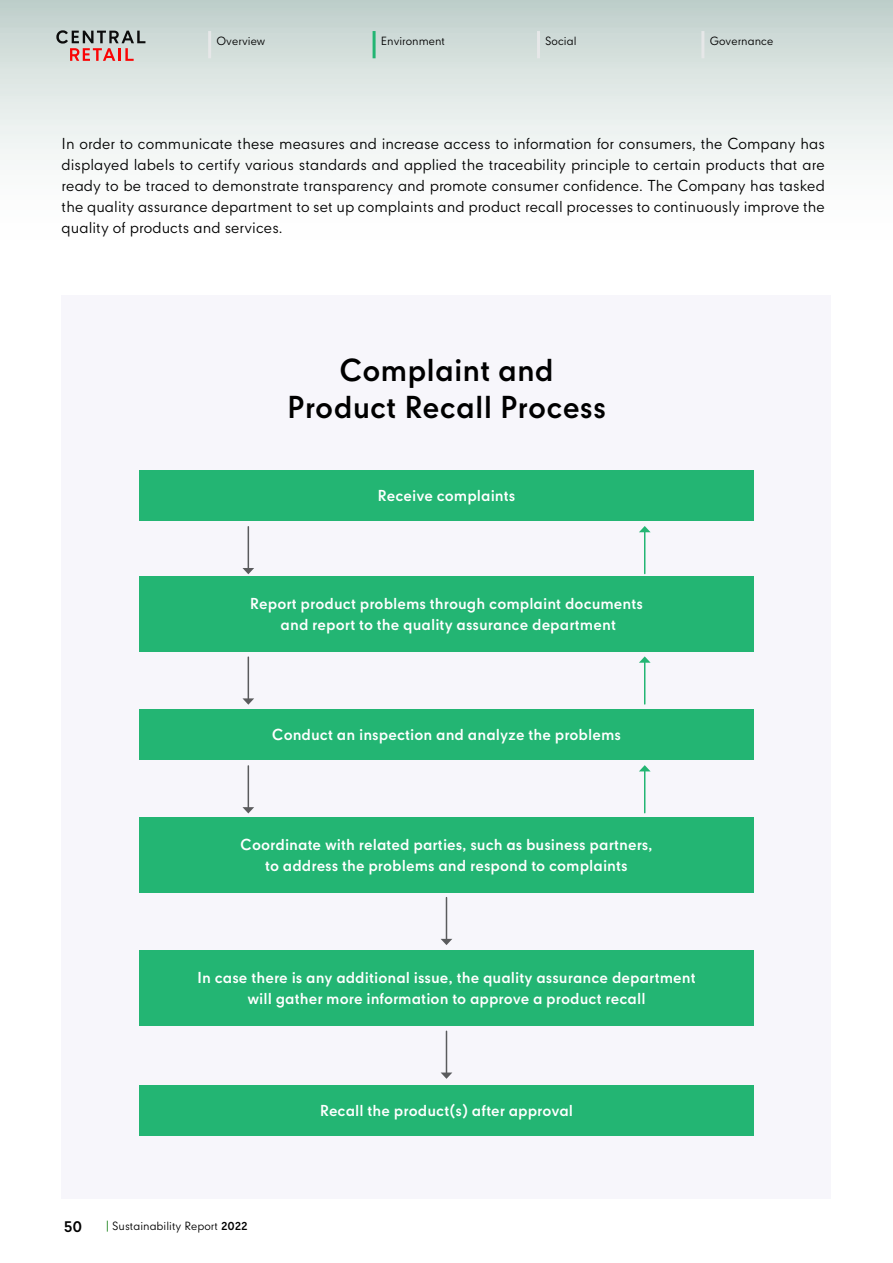
<style>
.page{position:relative;width:893px;height:1263px;background:#fff}
.page>*{position:absolute;margin:0;border:0;box-sizing:border-box;transform-origin:0 0}
.t1{font:700 30px/37.5px "CPN";color:#000;text-align:center}
.t2{font:15px/21px "CPN";color:#000;text-align:justify}
.t3{font:700 15px/21px "CPN";color:#fff;text-align:center}
.t4{font:700 15px "CPN";color:#000}
.t5{font:11.25px "CPN";color:#000}
.s1{color:#0e7c0e}
.s2{font-weight:700}
</style>
<div class="page">
<svg style="left:56px;top:30px;width:89px;height:31px;background:#b6a2a0"></svg>
<hr style="left:208px;top:31px;width:3px;height:27px;background:#e6e7e8">
<hr style="left:373px;top:31px;width:3px;height:27px;background:#23b573">
<hr style="left:537px;top:31px;width:3px;height:27px;background:#e6e7e8">
<hr style="left:701px;top:31px;width:3px;height:27px;background:#e6e7e8">
<div style="left:62px;top:296px;width:769px;height:903px;background:#f7f6fb"></div>
<hr style="left:248px;top:657px;width:1px;height:42px;background:#5a5b5d">
<svg style="left:242px;top:698px;width:12px;height:7px"></svg>
<hr style="left:248px;top:766px;width:1px;height:42px;background:#5a5b5d">
<svg style="left:242px;top:807px;width:12px;height:6px"></svg>
<hr style="left:446px;top:897px;width:1px;height:42px;background:#5a5b5d">
<svg style="left:441px;top:939px;width:11px;height:6px"></svg>
<hr style="left:446px;top:1031px;width:1px;height:42px;background:#5a5b5d">
<svg style="left:441px;top:1072px;width:11px;height:7px"></svg>
<div style="left:139px;top:576px;width:615px;height:76px;background:#23b573"></div>
<div style="left:139px;top:709px;width:615px;height:51px;background:#23b573"></div>
<div style="left:139px;top:1085px;width:615px;height:51px;background:#23b573"></div>
<div style="left:139px;top:817px;width:615px;height:76px;background:#23b573"></div>
<div style="left:139px;top:950px;width:615px;height:75px;background:#23b573"></div>
<div style="left:139px;top:470px;width:615px;height:51px;background:#23b573"></div>
<hr style="left:248px;top:527px;width:1px;height:42px;background:#5a5b5d">
<svg style="left:242px;top:568px;width:12px;height:6px"></svg>
<hr style="left:644px;top:771px;width:1px;height:42px;background:#23b573">
<svg style="left:639px;top:765px;width:11px;height:6px"></svg>
<hr style="left:644px;top:662px;width:1px;height:42px;background:#23b573">
<svg style="left:639px;top:656px;width:12px;height:7px"></svg>
<hr style="left:644px;top:532px;width:1px;height:41px;background:#23b573">
<svg style="left:639px;top:526px;width:12px;height:6px"></svg>
<p class="t5" style="left:216px;top:34px;width:50px">Overview</p>
<p class="t5" style="left:381px;top:34px;width:66px">Environment</p>
<p class="t5" style="left:545px;top:34px;width:33px">Social</p>
<p class="t5" style="left:710px;top:34px;width:65px">Governance</p>
<p class="t2" style="left:62px;top:134px;width:765px">In order to communicate these measures and increase access to information for consumers, the Company has displayed labels to certify various standards and applied the traceability principle to certain products that are ready to be traced to demonstrate transparency and promote consumer confidence. The Company has tasked the quality assurance department to set up complaints and product recall processes to continuously improve the quality of products and services.</p>
<h1 class="t1" style="left:287px;top:352px;width:321px">Complaint and<br>Product Recall Process</h1>
<p class="t3" style="left:377px;top:486px;width:139px">Receive complaints</p>
<p class="t3" style="left:250px;top:593px;width:395px">Report product problems through complaint documents and report to the quality assurance department</p>
<p class="t3" style="left:272px;top:725px;width:351px">Conduct an inspection and analyze the problems</p>
<p class="t3" style="left:240px;top:834px;width:414px">Coordinate with related parties, such as business partners, to address the problems and respond to complaints</p>
<p class="t3" style="left:197px;top:967px;width:500px">In case there is any additional issue, the quality assurance department will gather more information to approve a product recall</p>
<p class="t4" style="left:64px;top:1217px;width:20px">50</p>
<p class="t5" style="left:106px;top:1219px;width:144px"><span class="s1">|</span> Sustainability Report <span class="s2">2022</span></p>
<p class="t3" style="left:320px;top:1100px;width:255px">Recall the product(s) after approval</p>
</div>
